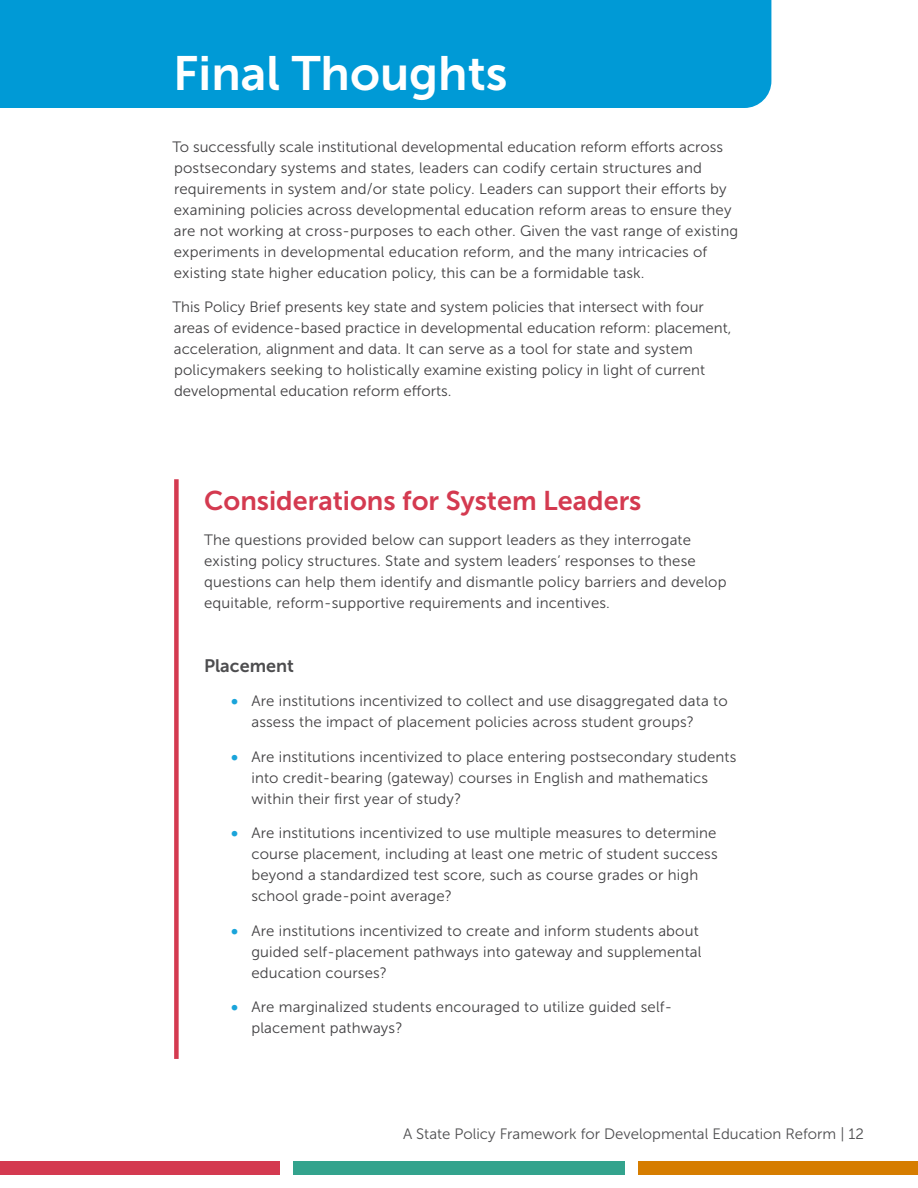
<style>
.page{position:relative;width:918px;height:1188px;background:#fff}
.page>*{position:absolute;margin:0;border:0;box-sizing:border-box;transform-origin:0 0}
.t1{font:48px "Museo Sans 700";color:#fff}
.t2{font:27px "Museo Sans 700";color:#d43a50}
.t3{font:18px "Museo Sans 700";color:#4d4d4f}
.t4{font:15px/21px "Museo Sans 300";letter-spacing:.01em;color:#414042}
.t5{font:15px "Museo Sans 300";color:#4d4d4f}
.s1{font-family:"Museo Sans 900";color:#1aa4da}
</style>
<div class="page">
<div style="left:293px;top:1161px;width:332px;height:13px;background:#33a38d"></div>
<div style="left:0;top:1161px;width:280px;height:13px;background:#d43a50"></div>
<div style="left:638px;top:1161px;width:280px;height:13px;background:#d67d00"></div>
<div style="left:0;top:0;width:771px;height:108px;background:#009ad6"></div>
<div style="left:174px;top:479px;width:5px;height:580px;background:#d43a50"></div>
<h1 class="t1" style="left:173px;top:47px;width:336px">Final Thoughts</h1>
<p class="t4" style="left:172px;top:136px;width:567px">To successfully scale institutional developmental education reform efforts across postsecondary systems and states, leaders can codify certain structures and requirements in system and/or state policy. Leaders can support their efforts by examining policies across developmental education reform areas to ensure they are not working at cross-purposes to each other. Given the vast range of existing experiments in developmental education reform, and the many intricacies of existing state higher education policy, this can be a formidable task.</p>
<p class="t4" style="left:172px;top:296px;width:560px">This Policy Brief presents key state and system policies that intersect with four areas of evidence-based practice in developmental education reform: placement, acceleration, alignment and data. It can serve as a tool for state and system policymakers seeking to holistically examine existing policy in light of current developmental education reform efforts.</p>
<h2 class="t2" style="left:204px;top:486px;width:439px">Considerations for System Leaders</h2>
<p class="t4" style="left:204px;top:529px;width:524px">The questions provided below can support leaders as they interrogate existing policy structures. State and system leaders’ responses to these questions can help them identify and dismantle policy barriers and develop equitable, reform-supportive requirements and incentives.</p>
<p class="t3" style="left:204px;top:655px;width:91px">Placement</p>
<p class="t4" style="left:251px;top:691px;width:478px;text-indent:-20px"><span class="s1">•</span> Are institutions incentivized to collect and use disaggregated data to assess the impact of placement policies across student groups?</p>
<p class="t4" style="left:251px;top:746px;width:486px;text-indent:-20px"><span class="s1">•</span> Are institutions incentivized to place entering postsecondary students into credit-bearing (gateway) courses in English and mathematics within their first year of study?</p>
<p class="t4" style="left:251px;top:823px;width:468px;text-indent:-20px"><span class="s1">•</span> Are institutions incentivized to use multiple measures to determine course placement, including at least one metric of student success beyond a standardized test score, such as course grades or high school grade-point average?</p>
<p class="t4" style="left:251px;top:920px;width:452px;text-indent:-20px"><span class="s1">•</span> Are institutions incentivized to create and inform students about guided self-placement pathways into gateway and supplemental education courses?</p>
<p class="t4" style="left:251px;top:997px;width:422px;text-indent:-20px"><span class="s1">•</span> Are marginalized students encouraged to utilize guided self&shy;placement pathways?</p>
<p class="t5" style="left:403px;top:1125px;width:462px">A State Policy Framework for Developmental Education Reform | 12</p>
</div>
